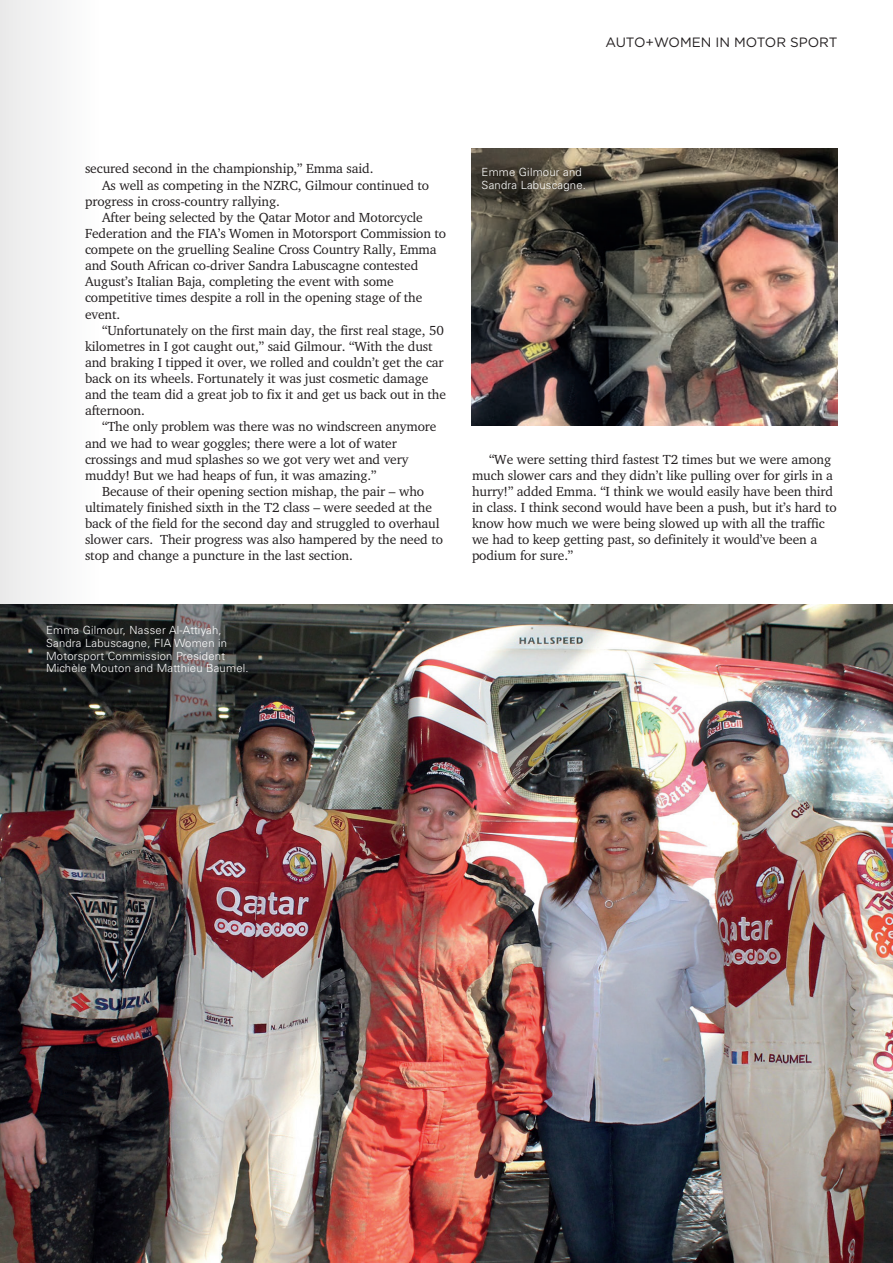
<style>
.page{position:relative;width:893px;height:1263px;background:#fff}
.page>*{position:absolute;margin:0;border:0;box-sizing:border-box;transform-origin:0 0}
.t1{font:13.5px/16px "Charter Itc T";letter-spacing:-.01em;color:#231f20}
.t2{font:13.5px "Gotham";color:#231f20}
.t3{font:300 11.25px/12.8px "Univers";letter-spacing:.02em;color:#fff}
</style>
<div class="page">
<div style="left:0;top:0;width:99px;height:1263px;background:#f4f4f4"></div>
<img style="left:0;top:604px;width:893px;height:659px">
<img style="left:471px;top:149px;width:367px;height:276px">
<p class="t2" style="left:605px;top:35px;width:234px">AUTO+WOMEN IN MOTOR SPORT</p>
<p class="t1" style="left:85px;top:160px;width:290px">secured second in the championship,” Emma said.</p>
<p class="t1" style="left:102px;top:177px;width:329px">As well as competing in the NZRC, Gilmour continued to</p>
<p class="t1" style="left:85px;top:193px;width:196px">progress in cross-country rallying.</p>
<p class="t1" style="left:102px;top:209px;width:322px">After being selected by the Qatar Motor and Motorcycle</p>
<p class="t1" style="left:85px;top:225px;width:363px">Federation and the FIA’s Women in Motorsport Commission to</p>
<p class="t1" style="left:85px;top:241px;width:353px">compete on the gruelling Sealine Cross Country Rally, Emma</p>
<p class="t1" style="left:85px;top:257px;width:335px">and South African co-driver Sandra Labuscagne contested</p>
<p class="t1" style="left:85px;top:273px;width:310px">August’s Italian Baja, completing the event with some</p>
<p class="t1" style="left:85px;top:289px;width:339px">competitive times despite a roll in the opening stage of the</p>
<p class="t1" style="left:85px;top:306px;width:37px">event.</p>
<p class="t1" style="left:102px;top:322px;width:343px">“Unfortunately on the first main day, the first real stage, 50</p>
<p class="t1" style="left:85px;top:338px;width:349px">kilometres in I got caught out,” said Gilmour. “With the dust</p>
<p class="t1" style="left:85px;top:354px;width:360px">and braking I tipped it over, we rolled and couldn’t get the car</p>
<p class="t1" style="left:85px;top:370px;width:345px">back on its wheels. Fortunately it was just cosmetic damage</p>
<p class="t1" style="left:85px;top:386px;width:362px">and the team did a great job to fix it and get us back out in the</p>
<p class="t1" style="left:85px;top:402px;width:61px">afternoon.</p>
<p class="t1" style="left:102px;top:418px;width:336px">“The only problem was there was no windscreen anymore</p>
<p class="t1" style="left:85px;top:435px;width:313px">and we had to wear goggles; there were a lot of water</p>
<p class="t1" style="left:85px;top:451px;width:325px">crossings and mud splashes so we got very wet and very</p>
<p class="t1" style="left:85px;top:467px;width:293px">muddy! But we had heaps of fun, it was amazing.”</p>
<p class="t1" style="left:102px;top:483px;width:324px">Because of their opening section mishap, the pair – who</p>
<p class="t1" style="left:85px;top:499px;width:348px">ultimately finished sixth in the T2 class – were seeded at the</p>
<p class="t1" style="left:85px;top:515px;width:356px">back of the field for the second day and struggled to overhaul</p>
<p class="t1" style="left:85px;top:531px;width:359px">slower cars. Their progress was also hampered by the need to</p>
<p class="t1" style="left:85px;top:547px;width:269px">stop and change a puncture in the last section.</p>
<p class="t3" style="left:46px;top:624px;width:204px">Emma Gilmour, Nasser Al-Attiyah, Sandra Labuscagne, FIA Women in Motorsport Commission President Michèle Mouton and Matthieu Baumel.</p>
<p class="t3" style="left:482px;top:166px;width:106px">Emme Gilmour and<br>Sandra Labuscagne.</p>
<p class="t1" style="left:472px;top:451px;width:366px;text-indent:17px">“We were setting third fastest T2 times but we were among much slower cars and they didn’t like pulling over for girls in a hurry!” added Emma. “I think we would easily have been third in class. I think second would have been a push, but it’s hard to know how much we were being slowed up with all the traffic we had to keep getting past, so definitely it would’ve been a podium for sure.”</p>
</div>
